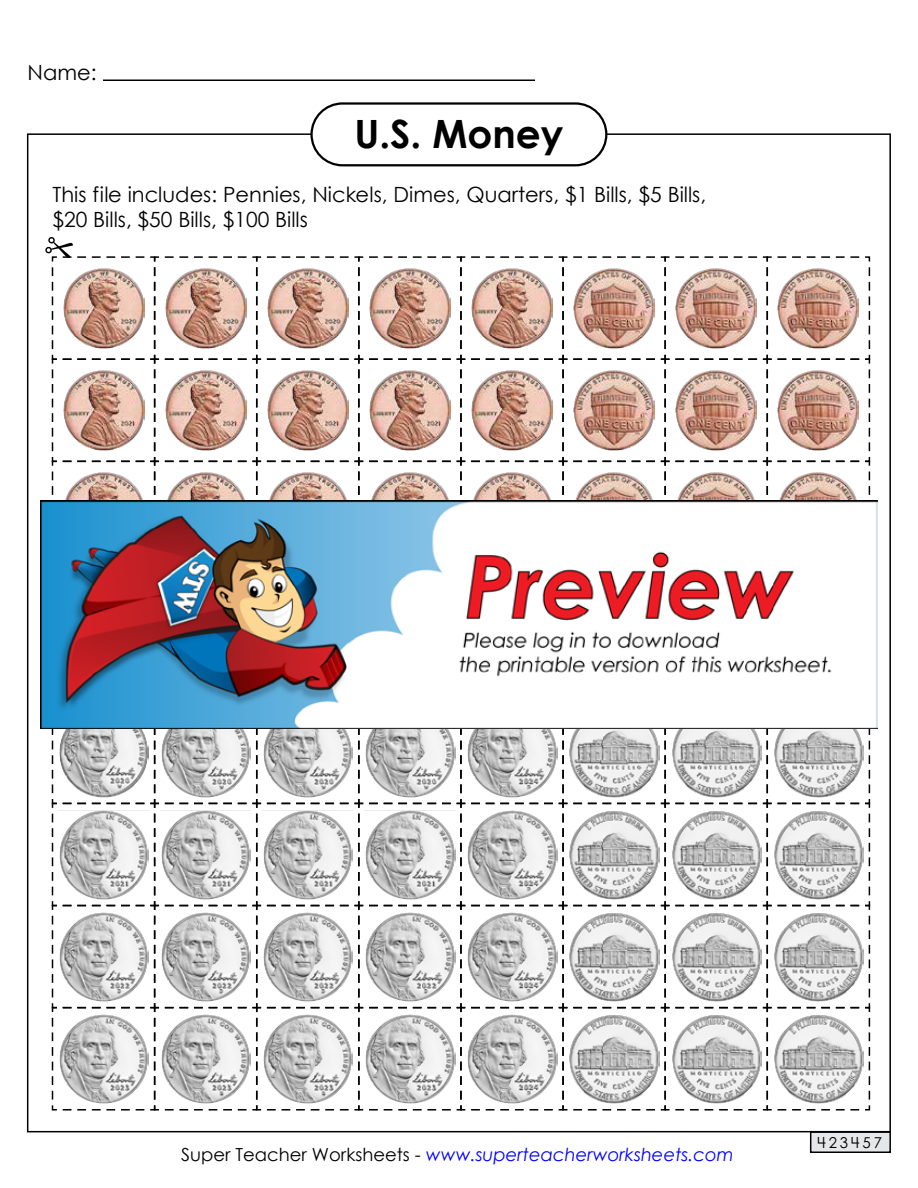
<style>
.page{position:relative;width:918px;height:1188px;background:#fff}
.page>*{position:absolute;margin:0;border:0;box-sizing:border-box;transform-origin:0 0}
.t1{font:700 39px "Century Gothic 2";color:#000}
.t2{font:21px/25.2px "Century Gothic 2";color:#000}
.t3{font:italic 18px "Century Gothic 2";color:#00f}
.t4{font:15px "Century STW4";letter-spacing:.2em;color:#000}
.s1{font-style:normal;color:#000}
</style>
<div class="page">
<div style="left:310px;top:102px;width:297px;height:64px;border:2px solid #000;border-radius:31px"></div>
<hr style="left:103px;top:80px;width:432px;height:1px;background:#000">
<div style="left:811px;top:1132px;width:79px;height:20px;background:#e6e7e8"></div>
<div style="left:810px;top:1131px;width:81px;height:22px;border:2px solid #000"></div>
<svg style="left:45px;top:237px;width:826px;height:263px"></svg>
<svg style="left:51px;top:729px;width:820px;height:382px"></svg>
<img style="left:41px;top:500px;width:836px;height:229px">
<p class="t2" style="left:28px;top:60px;width:71px">Name:</p>
<h1 class="t1" style="left:354px;top:104px;width:211px">U.S. Money</h1>
<p class="t2" style="left:53px;top:181px;width:655px">This file includes: Pennies, Nickels, Dimes, Quarters, $1 Bills, $5 Bills, $20 Bills, $50 Bills, $100 Bills</p>
<p class="t3" style="left:181px;top:1142px;width:554px"><span class="s1">Super Teacher Worksheets -</span> www.superteacherworksheets.com</p>
<p class="t4" style="left:817px;top:1132px;width:66px">423457</p>
</div>
